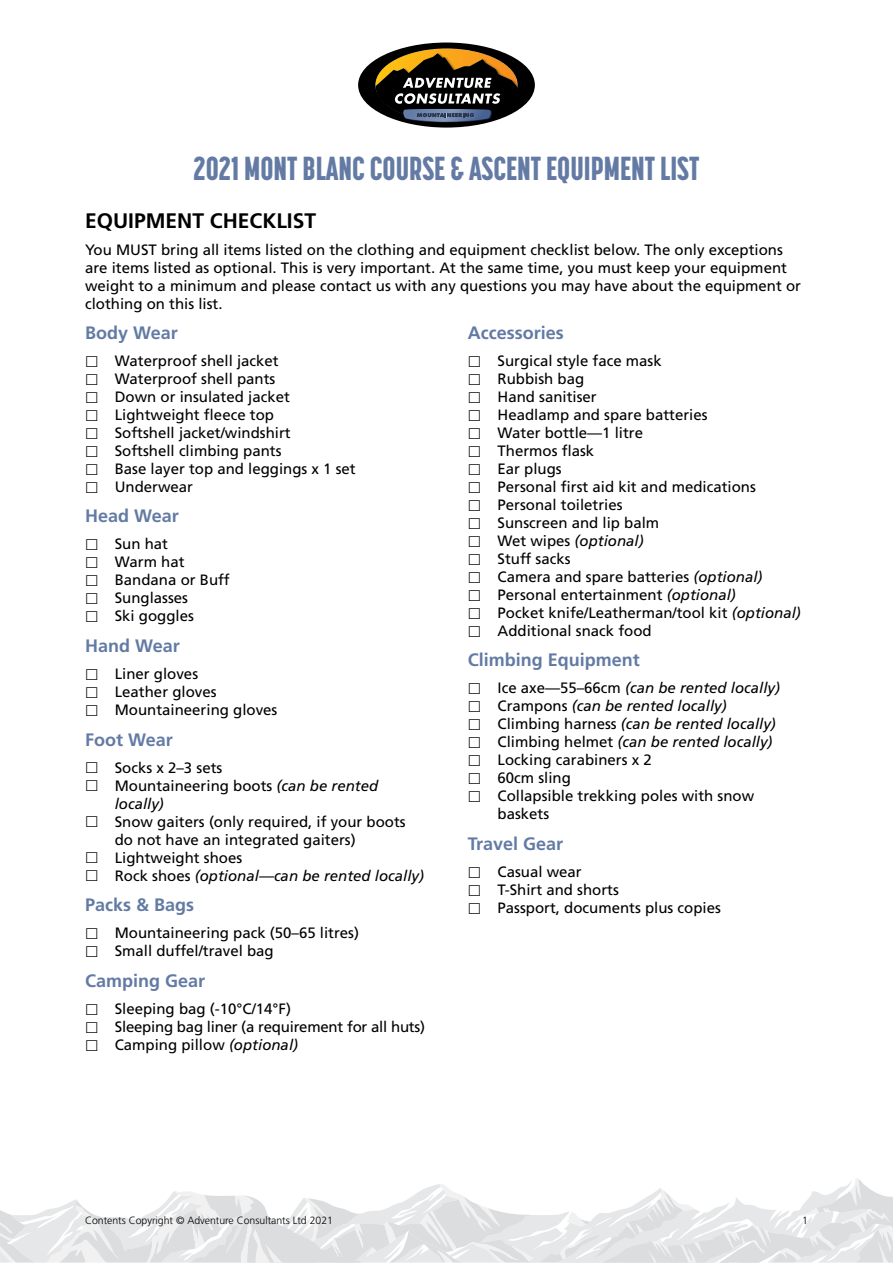
<style>
.page{position:relative;width:893px;height:1263px;background:#fff}
.page>*{position:absolute;margin:0;border:0;box-sizing:border-box;transform-origin:0 0}
.t1{font:800 33px "Korolev Compressed";color:#637ba4}
.t2{font:700 21px "Frutiger LT Std";color:#000}
.t3{font:700 18px "Frutiger LT Std";color:#637ba4}
.t4{font:15px/18px "Frutiger LT Std";color:#000}
.t5{font:300 10.5px "Frutiger LT Std";color:#000}
.s1{font-style:italic}
</style>
<div class="page">
<svg style="left:0;top:1178px;width:893px;height:84px"></svg>
<svg style="left:358px;top:43px;width:177px;height:85px"></svg>
<h1 class="t1" style="left:194px;top:149px;width:507px">2021 MONT BLANC COURSE &amp; ASCENT EQUIPMENT LIST</h1>
<h2 class="t2" style="left:85px;top:209px;width:233px">EQUIPMENT CHECKLIST</h2>
<p class="t4" style="left:85px;top:241px;width:717px">You MUST bring all items listed on the clothing and equipment checklist below. The only exceptions are items listed as optional. This is very important. At the same time, you must keep your equipment weight to a minimum and please contact us with any questions you may have about the equipment or clothing on this list.</p>
<p class="t3" style="left:85px;top:322px;width:94px">Body Wear</p>
<p class="t4" style="left:115px;top:352px;width:242px">Waterproof shell jacket<br>Waterproof shell pants<br>Down or insulated jacket<br>Lightweight fleece top<br>Softshell jacket/windshirt<br>Softshell climbing pants<br>Base layer top and leggings x 1 set<br>Underwear</p>
<p class="t3" style="left:85px;top:506px;width:95px">Head Wear</p>
<p class="t4" style="left:115px;top:535px;width:116px">Sun hat<br>Warm hat<br>Bandana or Buff<br>Sunglasses<br>Ski goggles</p>
<p class="t3" style="left:85px;top:635px;width:96px">Hand Wear</p>
<p class="t4" style="left:115px;top:665px;width:164px">Liner gloves<br>Leather gloves<br>Mountaineering gloves</p>
<p class="t3" style="left:85px;top:729px;width:89px">Foot Wear</p>
<p class="t4" style="left:115px;top:758px;width:265px">Socks x 2–3 sets<br>Mountaineering boots <span class="s1">(can be rented locally)</span></p>
<p class="t4" style="left:115px;top:812px;width:311px">Snow gaiters (only required, if your boots do not have an integrated gaiters)<br>Lightweight shoes<br>Rock shoes <span class="s1">(optional—can be rented locally)</span></p>
<p class="t3" style="left:85px;top:894px;width:111px">Packs &amp; Bags</p>
<p class="t4" style="left:115px;top:924px;width:246px">Mountaineering pack (50–65 litres)<br>Small duffel/travel bag</p>
<p class="t3" style="left:85px;top:970px;width:122px">Camping Gear</p>
<p class="t4" style="left:115px;top:1000px;width:312px">Sleeping bag (-10°C/14°F)<br>Sleeping bag liner (a requirement for all huts)<br>Camping pillow <span class="s1">(optional)</span></p>
<p class="t3" style="left:468px;top:322px;width:97px">Accessories</p>
<p class="t4" style="left:497px;top:352px;width:305px">Surgical style face mask<br>Rubbish bag<br>Hand sanitiser<br>Headlamp and spare batteries<br>Water bottle—1 litre<br>Thermos flask<br>Ear plugs<br>Personal first aid kit and medications<br>Personal toiletries<br>Sunscreen and lip balm<br>Wet wipes <span class="s1">(optional)<br></span>Stuff sacks<br>Camera and spare batteries <span class="s1">(optional)<br></span>Personal entertainment <span class="s1">(optional)<br></span>Pocket knife/Leatherman/tool kit <span class="s1">(optional)<br></span>Additional snack food</p>
<p class="t3" style="left:468px;top:650px;width:174px">Climbing Equipment</p>
<p class="t4" style="left:497px;top:679px;width:284px">Ice axe—55–66cm <span class="s1">(can be rented locally)<br></span>Crampons <span class="s1">(can be rented locally)<br></span>Climbing harness <span class="s1">(can be rented locally)<br></span>Climbing helmet <span class="s1">(can be rented locally)<br></span>Locking carabiners x 2<br>60cm sling<br>Collapsible trekking poles with snow baskets</p>
<p class="t3" style="left:468px;top:833px;width:97px">Travel Gear</p>
<p class="t4" style="left:497px;top:863px;width:225px">Casual wear<br>T-Shirt and shorts<br>Passport, documents plus copies</p>
<p class="t5" style="left:85px;top:1215px;width:250px">Contents Copyright © Adventure Consultants Ltd 2021</p>
<p class="t5" style="left:802px;top:1215px;width:7px">1</p>
</div>
